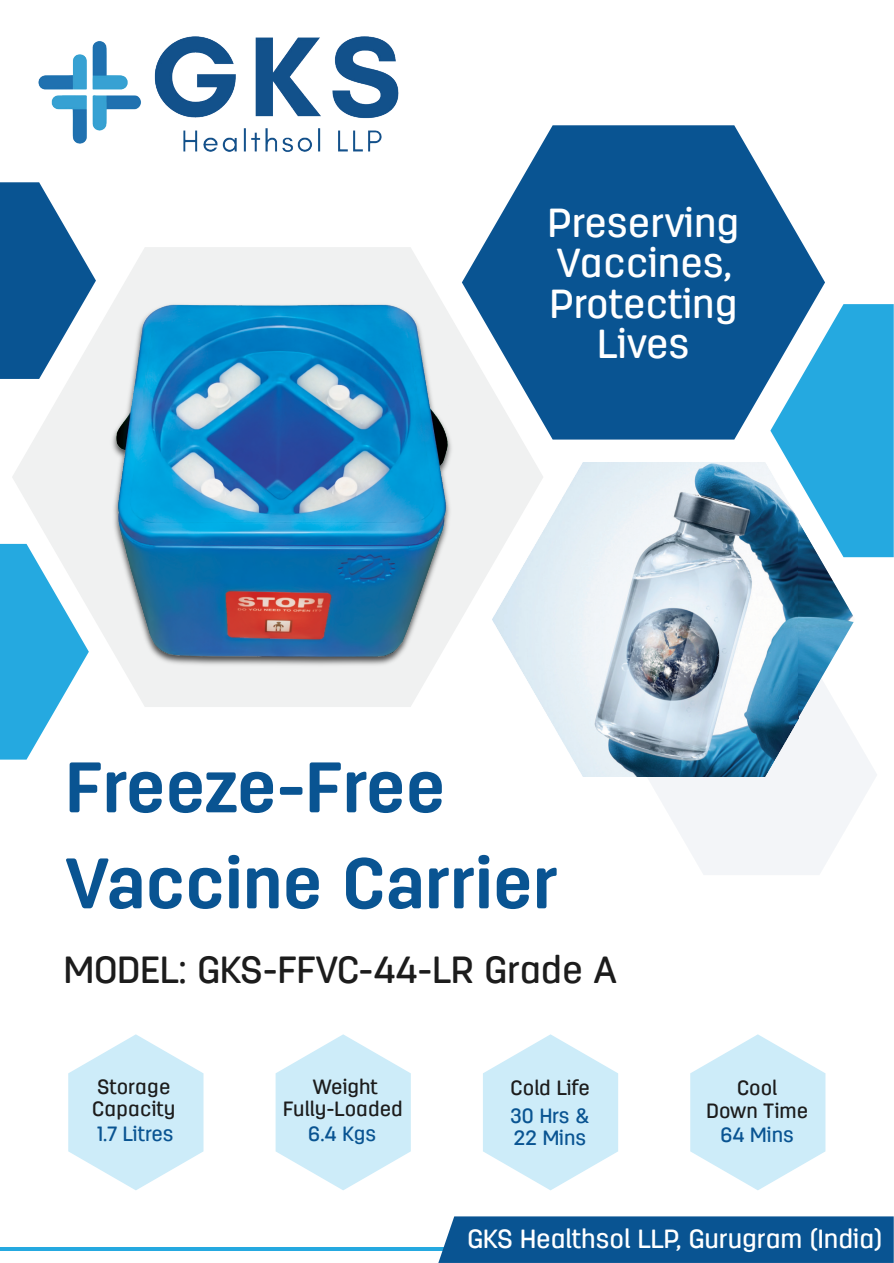
<style>
.page{position:relative;width:894px;height:1263px;background:#fff}
.page>*{position:absolute;margin:0;border:0;box-sizing:border-box;transform-origin:0 0}
.t1{font:700 71.25px/96px "Antartida RD Essential W00";color:#095492}
.t2{font:500 40.35px/40.5px "Antartida Rnd W04";color:#fff;text-align:center}
.t3{font:500 37.65px "Antartida Rnd W04";color:#1c1c1c}
.t4{font:500 26.25px "Antartida Rnd W04";color:#fff}
.t5{font:500 20.55px/22.5px "Antartida Rnd W04";color:#1c1c1c;text-align:center}
.t6{font:500 20.55px/22.5px "Antartida Rnd W04";color:#095492}
</style>
<div class="page">
<svg style="left:645px;top:718px;width:232px;height:157px;fill:#f3f5f8"></svg>
<div style="left:776px;top:304px;width:117px;height:253px;background:#25a9e0"></div>
<svg style="left:0;top:544px;width:57px;height:216px"></svg>
<svg style="left:0;top:182px;width:77px;height:197px"></svg>
<svg style="left:0;top:1247px;width:438px;height:3px"></svg>
<div style="left:438px;top:1216px;width:455px;height:47px;background:#095492"></div>
<svg style="left:68px;top:1034px;width:135px;height:156px"></svg>
<svg style="left:483px;top:1034px;width:135px;height:156px"></svg>
<svg style="left:690px;top:1034px;width:135px;height:156px"></svg>
<svg style="left:275px;top:1034px;width:135px;height:156px"></svg>
<img style="left:543px;top:462px;width:254px;height:314px">
<img style="left:797px;top:520px;width:57px;height:198px">
<svg style="left:12px;top:247px;width:531px;height:460px"></svg>
<img style="left:87px;top:291px;width:447px;height:416px">
<svg style="left:461px;top:125px;width:363px;height:315px;fill:#095492"></svg>
<img style="left:38px;top:36px;width:361px;height:116px">
<h2 class="t2" style="left:547px;top:206px;width:193px">Preserving<br>Vaccines,<br>Protecting<br>Lives</h2>
<h1 class="t1" style="left:66px;top:738px;width:493px">Freeze-Free<br>Vaccine Carrier</h1>
<h3 class="t3" style="left:64px;top:955px;width:554px">MODEL: GKS-FFVC-44-LR Grade A</h3>
<p class="t5" style="left:92px;top:1077px;width:85px;text-align:left">Storage<br>Capacity</p>
<p class="t6" style="left:97px;top:1125px;width:78px">1.7 Litres</p>
<p class="t5" style="left:283px;top:1077px;width:121px">Weight<br>Fully-Loaded</p>
<p class="t6" style="left:308px;top:1125px;width:69px">6.4 Kgs</p>
<p class="t5" style="left:510px;top:1079px;width:81px">Cold Life</p>
<p class="t6" style="left:510px;top:1106px;width:81px">30 Hrs &amp;<br>22 Mins</p>
<p class="t5" style="left:706px;top:1079px;width:103px">Cool<br>Down Time</p>
<p class="t6" style="left:720px;top:1126px;width:75px">64 Mins</p>
<p class="t4" style="left:467px;top:1228px;width:416px">GKS Healthsol LLP, Gurugram (India)</p>
</div>
